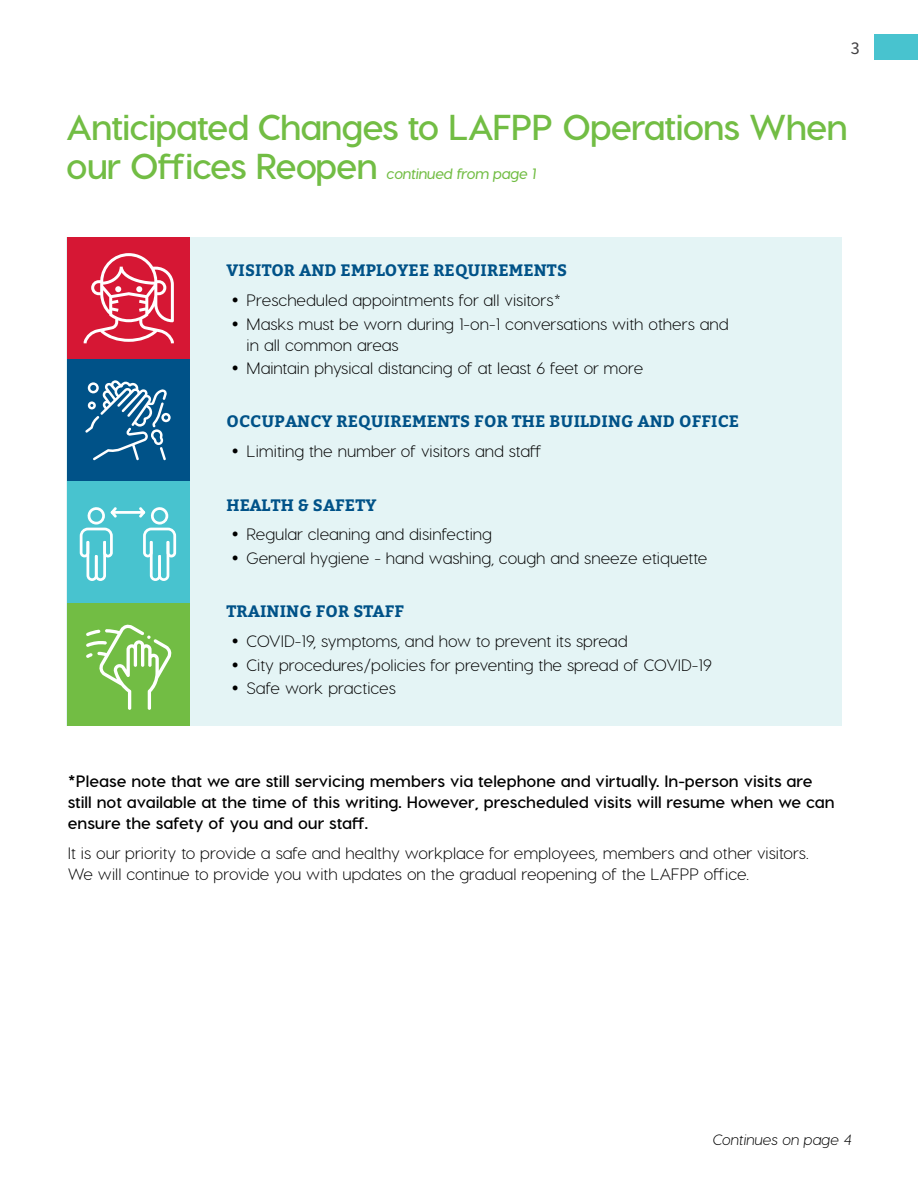
<style>
.page{position:relative;width:918px;height:1188px;background:#fff}
.page>*{position:absolute;margin:0;border:0;box-sizing:border-box;transform-origin:0 0}
.t1{font:700 36px/39px "Visby CF";letter-spacing:-.03em;color:#72bd44}
.t2{font:18px "Source Sans Pro";color:#414042}
.t3{font:300 16.5px/21px "Visby CF";color:#000}
.t4{font:700 16.5px/21px "Visby CF";color:#000}
.t5{font:700 16.5px "Bitter";letter-spacing:.01em;color:#005288}
.t6{font:italic 600 15px "Visby CF";letter-spacing:-.02em;color:#72bd44}
.t7{font:italic 300 15px "Visby CF";color:#000}
</style>
<div class="page">
<div style="left:66px;top:237px;width:776px;height:488px;background:#e4f4f5"></div>
<div style="left:68px;top:237px;width:122px;height:122px;background:#d61734"></div>
<div style="left:68px;top:359px;width:122px;height:122px;background:#005288"></div>
<div style="left:68px;top:481px;width:122px;height:122px;background:#48c3cf"></div>
<div style="left:68px;top:603px;width:122px;height:122px;background:#72bd44"></div>
<svg style="left:84px;top:253px;width:90px;height:90px"></svg>
<svg style="left:86px;top:624px;width:86px;height:86px"></svg>
<svg style="left:80px;top:507px;width:96px;height:73px"></svg>
<svg style="left:85px;top:380px;width:86px;height:80px"></svg>
<div style="left:874px;top:35px;width:44px;height:25px;background:#48c3cf"></div>
<p class="t2" style="left:851px;top:37px;width:10px">3</p>
<h1 class="t1" style="left:66px;top:107px;width:783px">Anticipated Changes to LAFPP Operations When our Offices Reopen</h1>
<p class="t6" style="left:387px;top:164px;width:152px">continued from page 1</p>
<p class="t5" style="left:226px;top:258px;width:342px">VISITOR AND EMPLOYEE REQUIREMENTS</p>
<p class="t3" style="left:232px;top:290px;width:331px">• Prescheduled appointments for all visitors*</p>
<p class="t3" style="left:247px;top:313px;width:484px;text-indent:-15px">• Masks must be worn during 1-on-1 conversations with others and in all common areas</p>
<p class="t3" style="left:232px;top:357px;width:413px">• Maintain physical distancing of at least 6 feet or more</p>
<p class="t5" style="left:226px;top:409px;width:514px">OCCUPANCY REQUIREMENTS FOR THE BUILDING AND OFFICE</p>
<p class="t3" style="left:232px;top:441px;width:312px">• Limiting the number of visitors and staff</p>
<p class="t5" style="left:226px;top:492px;width:152px">HEALTH &amp; SAFETY</p>
<p class="t3" style="left:232px;top:524px;width:262px">• Regular cleaning and disinfecting</p>
<p class="t3" style="left:232px;top:547px;width:477px">• General hygiene - hand washing, cough and sneeze etiquette</p>
<p class="t5" style="left:226px;top:599px;width:179px">TRAINING FOR STAFF</p>
<p class="t3" style="left:232px;top:631px;width:397px">• COVID-19, symptoms, and how to prevent its spread</p>
<p class="t3" style="left:232px;top:654px;width:482px">• City procedures/policies for preventing the spread of COVID-19</p>
<p class="t3" style="left:232px;top:677px;width:166px">• Safe work practices</p>
<p class="t4" style="left:68px;top:770px;width:768px">*Please note that we are still servicing members via telephone and virtually. In-person visits are still not available at the time of this writing. However, prescheduled visits will resume when we can ensure the safety of you and our staff.</p>
<p class="t3" style="left:68px;top:842px;width:742px">It is our priority to provide a safe and healthy workplace for employees, members and other visitors.<br>We will continue to provide you with updates on the gradual reopening of the LAFPP office.</p>
<p class="t7" style="left:713px;top:1131px;width:140px">Continues on page 4</p>
</div>
